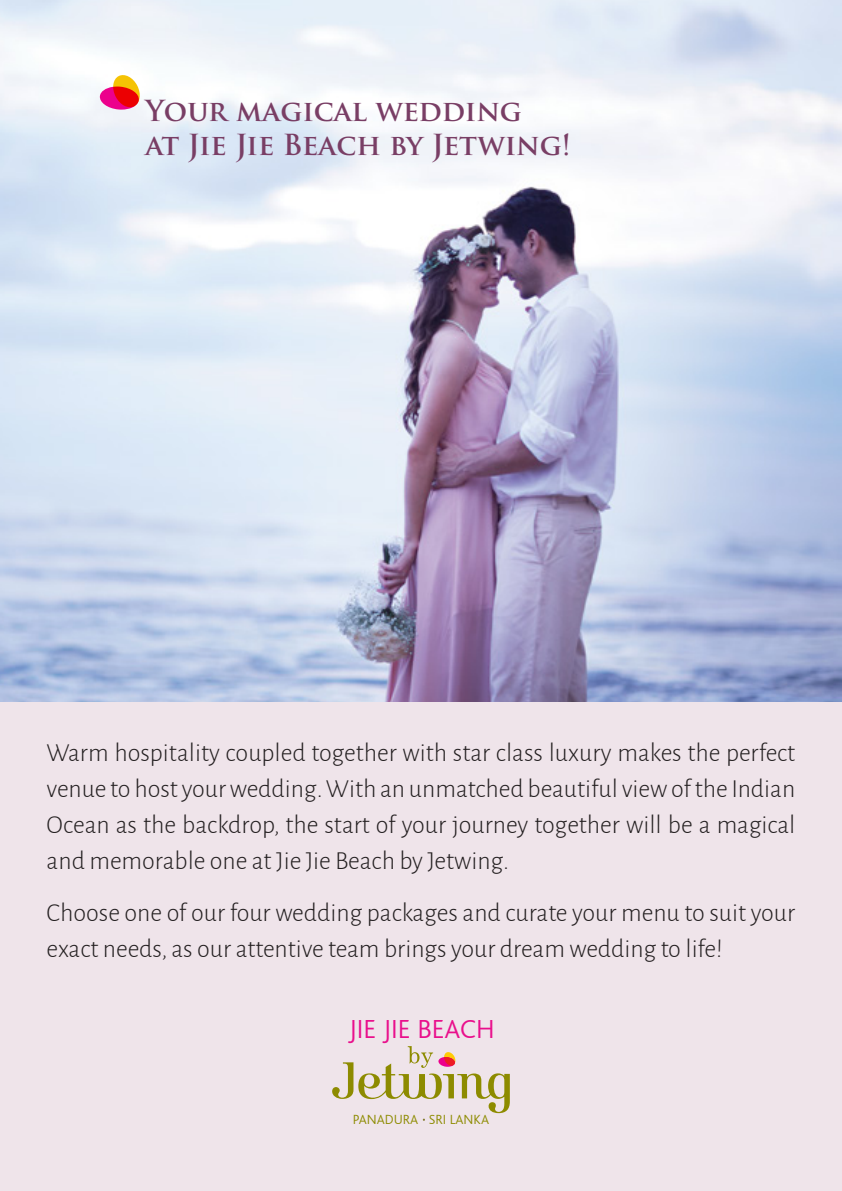
<style>
.page{position:relative;width:842px;height:1191px;background:#fff}
.page>*{position:absolute;margin:0;border:0;box-sizing:border-box;transform-origin:0 0}
.t1{font:700 28.2px/34px "Trajan Pro";color:#793e65}
.t2{font:300 27.4px "Bliss";color:#e90f8c}
.t3{font:300 26px/36px "Alegreya Sans";color:#231f20;text-align:justify}
.t4{font:300 14px "Bliss";color:#8d8b00}
</style>
<div class="page">
<div style="left:0;top:667px;width:842px;height:524px;background:#efe4ea"></div>
<img style="left:0;top:0;width:842px;height:701px">
<svg style="left:99px;top:73px;width:41px;height:37px"></svg>
<svg style="left:332px;top:1046px;width:178px;height:74px"></svg>
<p class="t1" style="left:145px;top:95px;width:427px">Your magical wedding<br>at Jie Jie Beach by Jetwing!</p>
<p class="t3" style="left:47px;top:733px;width:750px">Warm hospitality coupled together with star class luxury makes the perfect venue to host your wedding. With an unmatched beautiful view of the Indian Ocean as the backdrop, the start of your journey together will be a magical and memorable one at Jie Jie Beach by Jetwing.</p>
<p class="t3" style="left:47px;top:893px;width:750px">Choose one of our four wedding packages and curate your menu to suit your exact needs, as our attentive team brings your dream wedding to life!</p>
<p class="t2" style="left:349px;top:1014px;width:147px">JIE JIE BEACH</p>
<p class="t4" style="left:353px;top:1112px;width:138px">PANADURA SRI LANKA</p>
</div>
